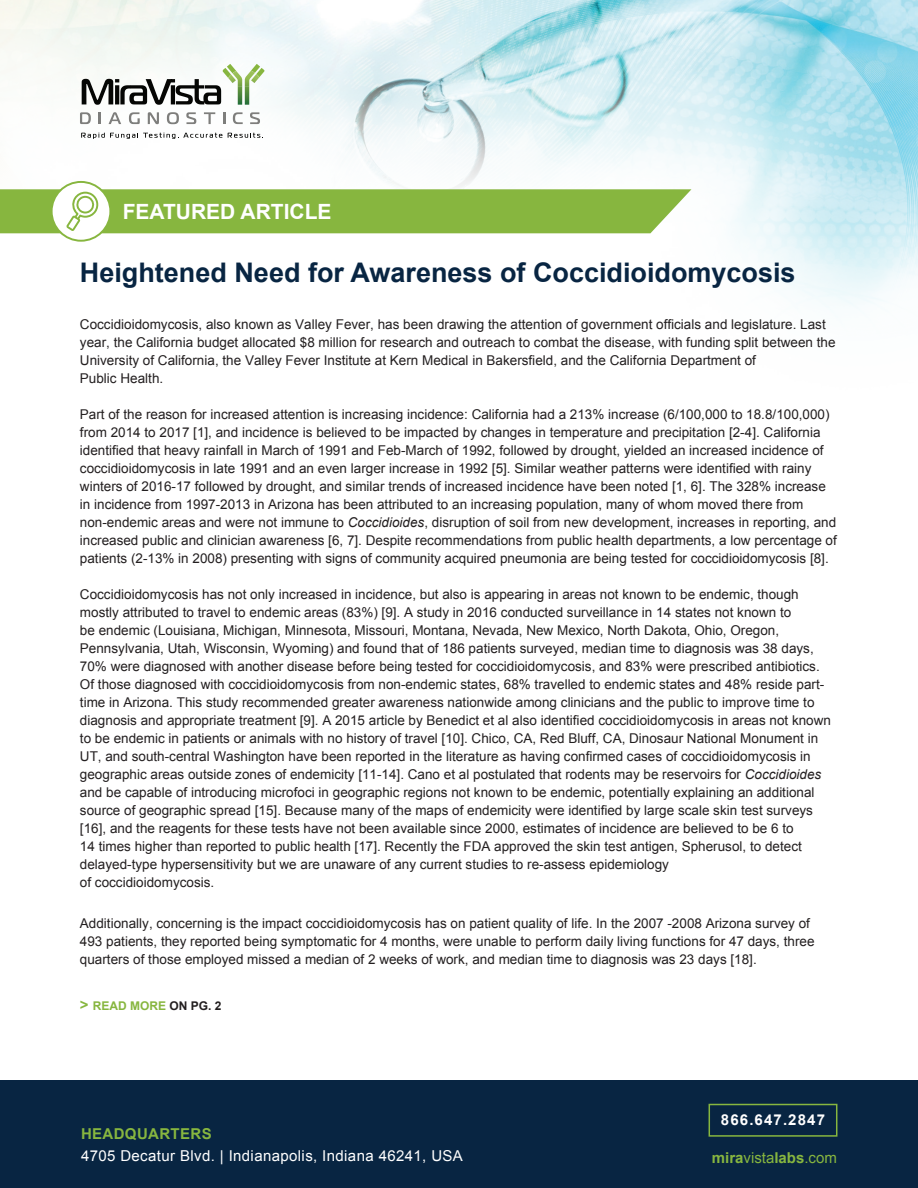
<style>
.page{position:relative;width:918px;height:1188px;background:#fff}
.page>*{position:absolute;margin:0;border:0;box-sizing:border-box;transform-origin:0 0}
.t1{font:700 27px "Arial";color:#082542}
.t2{font:700 21px "Arial";color:#fff}
.t3{font:15px "Arial";letter-spacing:.025em;color:#fff}
.t4{font:15px "Arial";color:#87b63f}
.t5{font:700 15px "Arial";letter-spacing:.025em;color:#87b63f}
.t6{font:700 15px "Arial";letter-spacing:.075em;color:#fff}
.t7{font:13.5px/18px "Arial";color:#231f20}
.t8{font:700 12px "Arial";color:#87b63f}
.s1{font-style:italic}
.s2{font-size:15px}
.s3{color:#231f20}
.s4{font-weight:700}
</style>
<div class="page">
<img style="left:0;top:0;width:918px;height:308px">
<div style="left:0;top:1080px;width:918px;height:108px;background:#082542"></div>
<div style="left:709px;top:1104px;width:128px;height:33px;border:2px solid #87b63f"></div>
<svg style="left:51px;top:181px;width:60px;height:61px"></svg>
<div style="left:53px;top:183px;width:56px;height:57px;background:#fff;border-radius:50%"></div>
<svg style="left:0;top:189px;width:691px;height:44px;background:#92bd51"></svg>
<svg style="left:80px;top:112px;width:11px;height:12px"></svg>
<svg style="left:98px;top:112px;width:3px;height:12px"></svg>
<svg style="left:109px;top:112px;width:12px;height:12px"></svg>
<svg style="left:129px;top:112px;width:11px;height:12px"></svg>
<svg style="left:148px;top:112px;width:11px;height:12px"></svg>
<svg style="left:167px;top:112px;width:12px;height:12px"></svg>
<svg style="left:186px;top:112px;width:10px;height:12px"></svg>
<svg style="left:204px;top:112px;width:11px;height:12px"></svg>
<svg style="left:223px;top:112px;width:3px;height:12px"></svg>
<svg style="left:233px;top:112px;width:10px;height:12px"></svg>
<svg style="left:250px;top:112px;width:10px;height:12px"></svg>
<svg style="left:81px;top:133px;width:141px;height:6px"></svg>
<svg style="left:228px;top:133px;width:35px;height:5px"></svg>
<svg style="left:82px;top:64px;width:182px;height:41px"></svg>
<img style="left:228px;top:71px;width:31px;height:15px">
<p class="t2" style="left:123px;top:198px;width:210px">FEATURED ARTICLE</p>
<p class="t1" style="left:80px;top:255px;width:717px">Heightened Need for Awareness of Coccidioidomycosis</p>
<p class="t7" style="left:80px;top:315px;width:757px">Coccidioidomycosis, also known as Valley Fever, has been drawing the attention of government officials and legislature. Last year, the California budget allocated $8 million for research and outreach to combat the disease, with funding split between the University of California, the Valley Fever Institute at Kern Medical in Bakersfield, and the California Department of<br>Public Health.</p>
<p class="t7" style="left:80px;top:405px;width:758px">Part of the reason for increased attention is increasing incidence: California had a 213% increase (6/100,000 to 18.8/100,000) from 2014 to 2017 [1], and incidence is believed to be impacted by changes in temperature and precipitation [2-4]. California identified that heavy rainfall in March of 1991 and Feb-March of 1992, followed by drought, yielded an increased incidence of coccidioidomycosis in late 1991 and an even larger increase in 1992 [5]. Similar weather patterns were identified with rainy winters of 2016-17 followed by drought, and similar trends of increased incidence have been noted [1, 6]. The 328% increase in incidence from 1997-2013 in Arizona has been attributed to an increasing population, many of whom moved there from non-endemic areas and were not immune to <span class="s1">Coccidioides</span>, disruption of soil from new development, increases in reporting, and increased public and clinician awareness [6, 7]. Despite recommendations from public health departments, a low percentage of patients (2-13% in 2008) presenting with signs of community acquired pneumonia are being tested for coccidioidomycosis [8].</p>
<p class="t7" style="left:80px;top:585px;width:753px">Coccidioidomycosis has not only increased in incidence, but also is appearing in areas not known to be endemic, though mostly attributed to travel to endemic areas (83%) [9]. A study in 2016 conducted surveillance in 14 states not known to<br>be endemic (Louisiana, Michigan, Minnesota, Missouri, Montana, Nevada, New Mexico, North Dakota, Ohio, Oregon, Pennsylvania, Utah, Wisconsin, Wyoming) and found that of 186 patients surveyed, median time to diagnosis was 38 days, 70% were diagnosed with another disease before being tested for coccidioidomycosis, and 83% were prescribed antibiotics.<br>Of those diagnosed with coccidioidomycosis from non-endemic states, 68% travelled to endemic states and 48% reside part&shy;time in Arizona. This study recommended greater awareness nationwide among clinicians and the public to improve time to diagnosis and appropriate treatment [9]. A 2015 article by Benedict et al also identified coccidioidomycosis in areas not known to be endemic in patients or animals with no history of travel [10]. Chico, CA, Red Bluff, CA, Dinosaur National Monument in UT, and south-central Washington have been reported in the literature as having confirmed cases of coccidioidomycosis in geographic areas outside zones of endemicity [11-14]. Cano et al postulated that rodents may be reservoirs for <span class="s1">Coccidioides </span>and be capable of introducing microfoci in geographic regions not known to be endemic, potentially explaining an additional source of geographic spread [15]. Because many of the maps of endemicity were identified by large scale skin test surveys [16], and the reagents for these tests have not been available since 2000, estimates of incidence are believed to be 6 to<br>14 times higher than reported to public health [17]. Recently the FDA approved the skin test antigen, Spherusol, to detect delayed-type hypersensitivity but we are unaware of any current studies to re-assess epidemiology<br>of coccidioidomycosis.</p>
<p class="t7" style="left:80px;top:915px;width:736px">Additionally, concerning is the impact coccidioidomycosis has on patient quality of life. In the 2007 -2008 Arizona survey of<br>493 patients, they reported being symptomatic for 4 months, were unable to perform daily living functions for 47 days, three quarters of those employed missed a median of 2 weeks of work, and median time to diagnosis was 23 days [18].</p>
<p class="t8" style="left:80px;top:998px;width:143px"><span class="s2">&gt;</span> READ MORE <span class="s3">ON PG. 2</span></p>
<p class="t6" style="left:721px;top:1110px;width:106px">866.647.2847</p>
<p class="t5" style="left:81px;top:1124px;width:132px">HEADQUARTERS</p>
<p class="t3" style="left:81px;top:1146px;width:383px">4705 Decatur Blvd. | Indianapolis, Indiana 46241, USA</p>
<p class="t4" style="left:712px;top:1148px;width:127px"><span class="s4">mira</span>vista<span class="s4">labs</span>.com</p>
</div>
